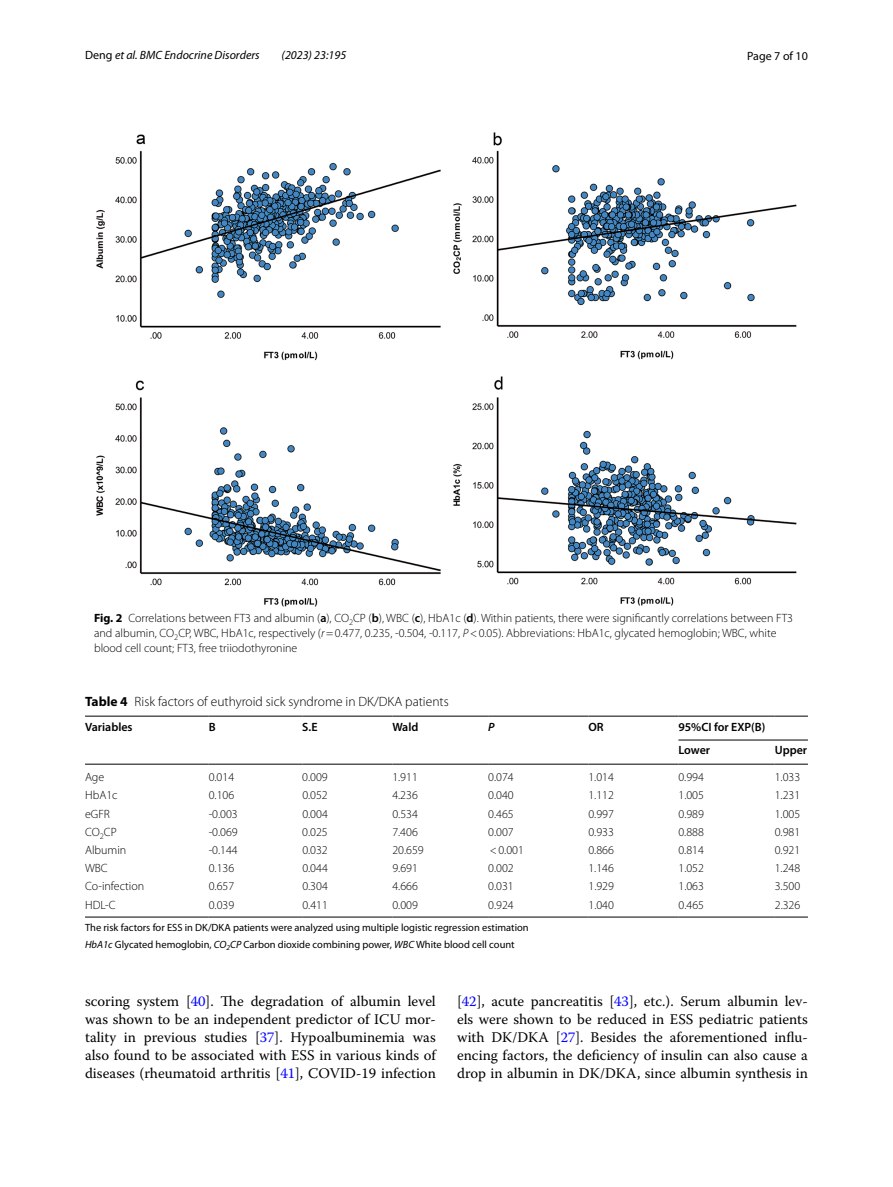
<style>
.page{position:relative;width:893px;height:1187px;background:#fff}
.page>*{position:absolute;margin:0;border:0;box-sizing:border-box;transform-origin:0 0}
.t1{font:14.7px/18px "Warnock Pro";color:#000;text-align:justify}
.t2{font:300 13.5px "Myriad Pro";color:#000}
.t3{font:300 12px/15px "Myriad Pro";color:#000}
.t4{font:600 12px/23.9px "Myriad Pro";color:#000}
.t5{font:italic 12px "Myriad Pro";color:#000}
.t6{font:12px "Myriad Pro";color:#000}
.t7{font:italic 600 12px "Myriad Pro";color:#000}
.t8{font:10.5px/17px "Myriad Pro";color:#000}
.s1{font-style:normal}
.s2{font-weight:700}
.s3{font-weight:600}
.s4{font-style:italic}
.s5{color:#00f}
</style>
<div class="page">
<img style="left:96px;top:133px;width:701px;height:473px">
<hr style="left:85px;top:715px;width:124px;height:1px;background:#000">
<hr style="left:85px;top:763px;width:124px;height:1px;background:#000">
<hr style="left:209px;top:715px;width:93px;height:1px;background:#000">
<hr style="left:209px;top:763px;width:93px;height:1px;background:#000">
<hr style="left:302px;top:715px;width:90px;height:1px;background:#000">
<hr style="left:302px;top:763px;width:90px;height:1px;background:#000">
<hr style="left:392px;top:715px;width:96px;height:1px;background:#000">
<hr style="left:392px;top:763px;width:96px;height:1px;background:#000">
<hr style="left:488px;top:715px;width:100px;height:1px;background:#000">
<hr style="left:488px;top:763px;width:100px;height:1px;background:#000">
<hr style="left:588px;top:715px;width:90px;height:1px;background:#000">
<hr style="left:588px;top:763px;width:90px;height:1px;background:#000">
<hr style="left:678px;top:715px;width:97px;height:1px;background:#000">
<hr style="left:775px;top:715px;width:33px;height:1px;background:#000">
<hr style="left:678px;top:763px;width:97px;height:1px;background:#000">
<hr style="left:775px;top:763px;width:33px;height:1px;background:#000">
<hr style="left:85px;top:916px;width:124px;height:1px;background:#000">
<hr style="left:209px;top:916px;width:93px;height:1px;background:#000">
<hr style="left:302px;top:916px;width:90px;height:1px;background:#000">
<hr style="left:392px;top:916px;width:96px;height:1px;background:#000">
<hr style="left:488px;top:916px;width:100px;height:1px;background:#000">
<hr style="left:588px;top:916px;width:90px;height:1px;background:#000">
<hr style="left:678px;top:916px;width:97px;height:1px;background:#000">
<hr style="left:775px;top:916px;width:33px;height:1px;background:#000">
<hr style="left:678px;top:739px;width:130px;height:1px;background:#000">
<p class="t5" style="left:85px;top:48px;width:176px"><span class="s1">Deng</span> et al. BMC Endocrine Disorders</p>
<p class="t5" style="left:282px;top:48px;width:66px">(2023) 23:195</p>
<p class="t6" style="left:747px;top:48px;width:62px">Page 7 of 10</p>
<p class="t3" style="left:94px;top:610px;width:701px"><span class="s2">Fig. 2</span> Correlations between FT3 and albumin (<span class="s3">a</span>), CO<sub>2</sub>CP (<span class="s3">b</span>), WBC (<span class="s3">c</span>), HbA1c (<span class="s3">d</span>). Within patients, there were significantly correlations between FT3 and albumin, CO<sub>2</sub>CP, WBC, HbA1c, respectively (<span class="s4">r</span>=0.477, 0.235, -0.504, -0.117, <span class="s4">P</span>&lt;0.05). Abbreviations: HbA1c, glycated hemoglobin; WBC, white blood cell count; FT3, free triiodothyronine</p>
<p class="t2" style="left:85px;top:694px;width:365px"><span class="s2">Table 4</span> Risk factors of euthyroid sick syndrome in DK/DKA patients</p>
<p class="t4" style="left:85px;top:714px;width:49px">Variables</p>
<p class="t4" style="left:209px;top:714px;width:8px">B</p>
<p class="t4" style="left:302px;top:714px;width:17px">S.E</p>
<p class="t4" style="left:392px;top:714px;width:28px">Wald</p>
<p class="t7" style="left:488px;top:718px;width:8px">P</p>
<p class="t4" style="left:588px;top:714px;width:17px">OR</p>
<p class="t4" style="left:678px;top:714px;width:89px">95%CI for EXP(B)<br>Lower</p>
<p class="t4" style="left:775px;top:738px;width:34px">Upper</p>
<p class="t3" style="left:85px;top:770px;width:21px">Age</p>
<p class="t3" style="left:209px;top:770px;width:27px">0.014</p>
<p class="t3" style="left:302px;top:770px;width:27px">0.009</p>
<p class="t3" style="left:392px;top:770px;width:27px">1.911</p>
<p class="t3" style="left:488px;top:770px;width:27px">0.074</p>
<p class="t3" style="left:588px;top:770px;width:27px">1.014</p>
<p class="t3" style="left:678px;top:770px;width:27px">0.994</p>
<p class="t3" style="left:775px;top:770px;width:27px">1.033</p>
<p class="t3" style="left:85px;top:788px;width:34px">HbA1c</p>
<p class="t3" style="left:209px;top:788px;width:27px">0.106</p>
<p class="t3" style="left:302px;top:788px;width:27px">0.052</p>
<p class="t3" style="left:392px;top:788px;width:27px">4.236</p>
<p class="t3" style="left:488px;top:788px;width:27px">0.040</p>
<p class="t3" style="left:588px;top:788px;width:27px">1.112</p>
<p class="t3" style="left:678px;top:788px;width:27px">1.005</p>
<p class="t3" style="left:775px;top:788px;width:27px">1.231</p>
<p class="t3" style="left:85px;top:806px;width:26px">eGFR</p>
<p class="t3" style="left:209px;top:806px;width:31px">-0.003</p>
<p class="t3" style="left:302px;top:806px;width:27px">0.004</p>
<p class="t3" style="left:392px;top:806px;width:27px">0.534</p>
<p class="t3" style="left:488px;top:806px;width:27px">0.465</p>
<p class="t3" style="left:588px;top:806px;width:27px">0.997</p>
<p class="t3" style="left:678px;top:806px;width:27px">0.989</p>
<p class="t3" style="left:775px;top:806px;width:27px">1.005</p>
<p class="t3" style="left:85px;top:824px;width:33px">CO<sub>2</sub>CP</p>
<p class="t3" style="left:209px;top:824px;width:31px">-0.069</p>
<p class="t3" style="left:302px;top:824px;width:27px">0.025</p>
<p class="t3" style="left:392px;top:824px;width:27px">7.406</p>
<p class="t3" style="left:488px;top:824px;width:27px">0.007</p>
<p class="t3" style="left:588px;top:824px;width:27px">0.933</p>
<p class="t3" style="left:678px;top:824px;width:27px">0.888</p>
<p class="t3" style="left:775px;top:824px;width:27px">0.981</p>
<p class="t3" style="left:85px;top:842px;width:43px">Albumin</p>
<p class="t3" style="left:209px;top:842px;width:31px">-0.144</p>
<p class="t3" style="left:302px;top:842px;width:27px">0.032</p>
<p class="t3" style="left:392px;top:842px;width:33px">20.659</p>
<p class="t3" style="left:490px;top:842px;width:36px">&lt;0.001</p>
<p class="t3" style="left:588px;top:842px;width:27px">0.866</p>
<p class="t3" style="left:678px;top:842px;width:27px">0.814</p>
<p class="t3" style="left:775px;top:842px;width:27px">0.921</p>
<p class="t3" style="left:85px;top:860px;width:24px">WBC</p>
<p class="t3" style="left:209px;top:860px;width:27px">0.136</p>
<p class="t3" style="left:302px;top:860px;width:27px">0.044</p>
<p class="t3" style="left:392px;top:860px;width:27px">9.691</p>
<p class="t3" style="left:488px;top:860px;width:27px">0.002</p>
<p class="t3" style="left:588px;top:860px;width:27px">1.146</p>
<p class="t3" style="left:678px;top:860px;width:27px">1.052</p>
<p class="t3" style="left:775px;top:860px;width:27px">1.248</p>
<p class="t3" style="left:85px;top:878px;width:61px">Co-infection</p>
<p class="t3" style="left:209px;top:878px;width:27px">0.657</p>
<p class="t3" style="left:302px;top:878px;width:27px">0.304</p>
<p class="t3" style="left:392px;top:878px;width:27px">4.666</p>
<p class="t3" style="left:488px;top:878px;width:27px">0.031</p>
<p class="t3" style="left:588px;top:878px;width:27px">1.929</p>
<p class="t3" style="left:678px;top:878px;width:27px">1.063</p>
<p class="t3" style="left:775px;top:878px;width:27px">3.500</p>
<p class="t3" style="left:85px;top:897px;width:32px">HDL-C</p>
<p class="t3" style="left:209px;top:897px;width:27px">0.039</p>
<p class="t3" style="left:302px;top:897px;width:27px">0.411</p>
<p class="t3" style="left:392px;top:897px;width:27px">0.009</p>
<p class="t3" style="left:488px;top:897px;width:27px">0.924</p>
<p class="t3" style="left:588px;top:897px;width:27px">1.040</p>
<p class="t3" style="left:678px;top:897px;width:27px">0.465</p>
<p class="t3" style="left:775px;top:897px;width:27px">2.326</p>
<p class="t8" style="left:85px;top:918px;width:445px">The risk factors for ESS in DK/DKA patients were analyzed using multiple logistic regression estimation<br><span class="s4">HbA1c</span> Glycated hemoglobin, <span class="s4">CO</span><sub>2</sub><span class="s4">CP</span> Carbon dioxide combining power, <span class="s4">WBC</span> White blood cell count</p>
<p class="t1" style="left:85px;top:991px;width:352px">scoring system [<span class="s5">40</span>]. The degradation of albumin level was shown to be an independent predictor of ICU mor&shy;tality in previous studies [<span class="s5">37</span>]. Hypoalbuminemia was also found to be associated with ESS in various kinds of diseases (rheumatoid arthritis [<span class="s5">41</span>], COVID-19 infection</p>
<p class="t1" style="left:457px;top:991px;width:352px">[<span class="s5">42</span>], acute pancreatitis [<span class="s5">43</span>], etc.). Serum albumin lev&shy;els were shown to be reduced in ESS pediatric patients with DK/DKA [<span class="s5">27</span>]. Besides the aforementioned influ&shy;encing factors, the deficiency of insulin can also cause a drop in albumin in DK/DKA, since albumin synthesis in</p>
</div>
